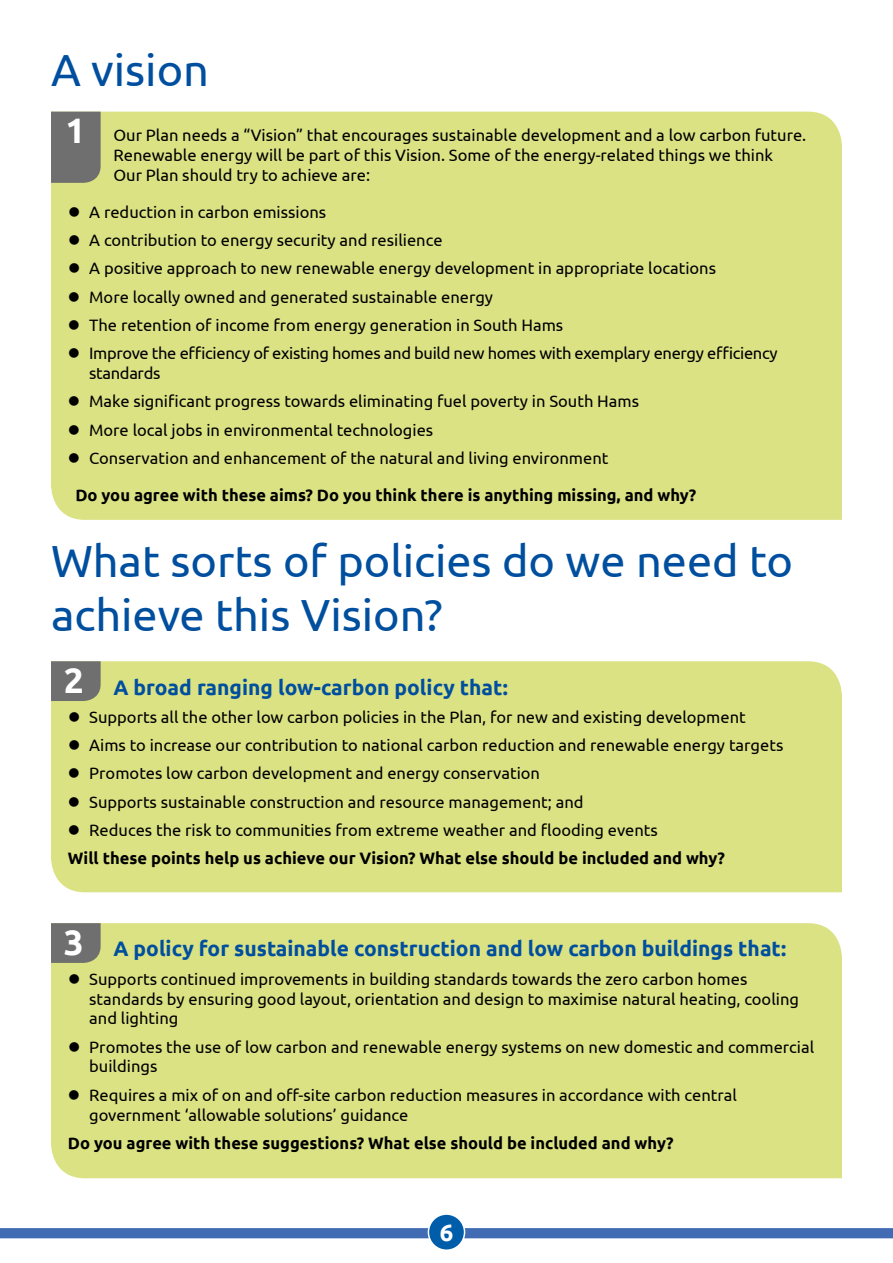
<style>
.page{position:relative;width:893px;height:1263px;background:#fff}
.page>*{position:absolute;margin:0;border:0;box-sizing:border-box;transform-origin:0 0}
.t1{font:45px/54px "Ubuntu";color:#004f9f}
.t2{font:700 35.4px "Ubuntu";color:#fff}
.t3{font:700 24px "Ubuntu";color:#fff}
.t4{font:700 21px "Ubuntu";color:#004f9f}
.t5{font:16.5px/28.3px "Ubuntu";color:#000}
.t6{font:700 16.5px "Ubuntu";color:#000}
</style>
<div class="page">
<div style="left:51px;top:661px;width:791px;height:231px;background:#dbe283"></div>
<div style="left:51px;top:923px;width:791px;height:255px;background:#dbe283"></div>
<div style="left:0;top:1228px;width:893px;height:10px;background:#416bb2"></div>
<div style="left:428px;top:1214px;width:37px;height:36px;background:#005da9;border-radius:50%"></div>
<div style="left:428px;top:1213px;width:37px;height:38px;border:2px solid #fff;border-radius:50%"></div>
<svg style="left:51px;top:661px;width:50px;height:40px"></svg>
<svg style="left:51px;top:923px;width:50px;height:40px"></svg>
<div style="left:51px;top:112px;width:791px;height:408px;background:#dbe284"></div>
<div style="left:51px;top:112px;width:50px;height:71px;background:#706f6f"></div>
<svg style="left:69px;top:712px;width:10px;height:10px"></svg>
<svg style="left:69px;top:740px;width:10px;height:10px"></svg>
<svg style="left:69px;top:768px;width:10px;height:10px"></svg>
<svg style="left:69px;top:797px;width:10px;height:9px"></svg>
<svg style="left:69px;top:825px;width:10px;height:10px"></svg>
<svg style="left:69px;top:974px;width:10px;height:9px"></svg>
<svg style="left:69px;top:1042px;width:10px;height:9px"></svg>
<svg style="left:69px;top:1090px;width:10px;height:9px"></svg>
<svg style="left:69px;top:207px;width:10px;height:10px"></svg>
<svg style="left:69px;top:235px;width:10px;height:10px"></svg>
<svg style="left:69px;top:264px;width:10px;height:9px"></svg>
<svg style="left:69px;top:292px;width:10px;height:10px"></svg>
<svg style="left:69px;top:320px;width:10px;height:10px"></svg>
<svg style="left:69px;top:348px;width:10px;height:10px"></svg>
<svg style="left:69px;top:397px;width:10px;height:9px"></svg>
<svg style="left:69px;top:425px;width:10px;height:10px"></svg>
<svg style="left:69px;top:453px;width:10px;height:10px"></svg>
<h1 class="t1" style="left:51px;top:42px;width:160px">A vision</h1>
<h2 class="t2" style="left:65px;top:109px;width:22px">1</h2>
<p class="t5" style="left:113px;top:125px;width:694px;line-height:19.8px">Our Plan needs a “Vision” that encourages sustainable development and a low carbon future.<br>Renewable energy will be part of this Vision. Some of the energy-related things we think<br>Our Plan should try to achieve are:</p>
<p class="t5" style="left:89px;top:197px;width:690px">A reduction in carbon emissions<br>A contribution to energy security and resilience<br>A positive approach to new renewable energy development in appropriate locations<br>More locally owned and generated sustainable energy<br>The retention of income from energy generation in South Hams<br>Improve the efficiency of existing homes and build new homes with exemplary energy efficiency</p>
<p class="t5" style="left:89px;top:359px;width:551px">standards<br>Make significant progress towards eliminating fuel poverty in South Hams More local jobs in environmental technologies<br>Conservation and enhancement of the natural and living environment</p>
<p class="t6" style="left:75px;top:485px;width:622px">Do you agree with these aims? Do you think there is anything missing, and why?</p>
<h1 class="t1" style="left:51px;top:533px;width:744px">What sorts of policies do we need to achieve this Vision?</h1>
<h2 class="t2" style="left:64px;top:659px;width:22px">2</h2>
<p class="t4" style="left:113px;top:674px;width:396px">A broad ranging low-carbon policy that:</p>
<p class="t5" style="left:89px;top:702px;width:696px">Supports all the other low carbon policies in the Plan, for new and existing development Aims to increase our contribution to national carbon reduction and renewable energy targets Promotes low carbon development and energy conservation<br>Supports sustainable construction and resource management; and<br>Reduces the risk to communities from extreme weather and flooding events</p>
<p class="t6" style="left:68px;top:848px;width:658px">Will these points help us achieve our Vision? What else should be included and why?</p>
<h2 class="t2" style="left:64px;top:921px;width:22px">3</h2>
<p class="t4" style="left:113px;top:936px;width:674px">A policy for sustainable construction and low carbon buildings that:</p>
<p class="t5" style="left:89px;top:968px;width:711px;line-height:19.8px">Supports continued improvements in building standards towards the zero carbon homes standards by ensuring good layout, orientation and design to maximise natural heating, cooling and lighting</p>
<p class="t5" style="left:89px;top:1036px;width:726px;line-height:19.8px">Promotes the use of low carbon and renewable energy systems on new domestic and commercial buildings</p>
<p class="t5" style="left:89px;top:1084px;width:649px;line-height:19.8px">Requires a mix of on and off-site carbon reduction measures in accordance with central government ‘allowable solutions’ guidance</p>
<p class="t6" style="left:68px;top:1133px;width:607px">Do you agree with these suggestions? What else should be included and why?</p>
<h3 class="t3" style="left:440px;top:1217px;width:15px">6</h3>
</div>
